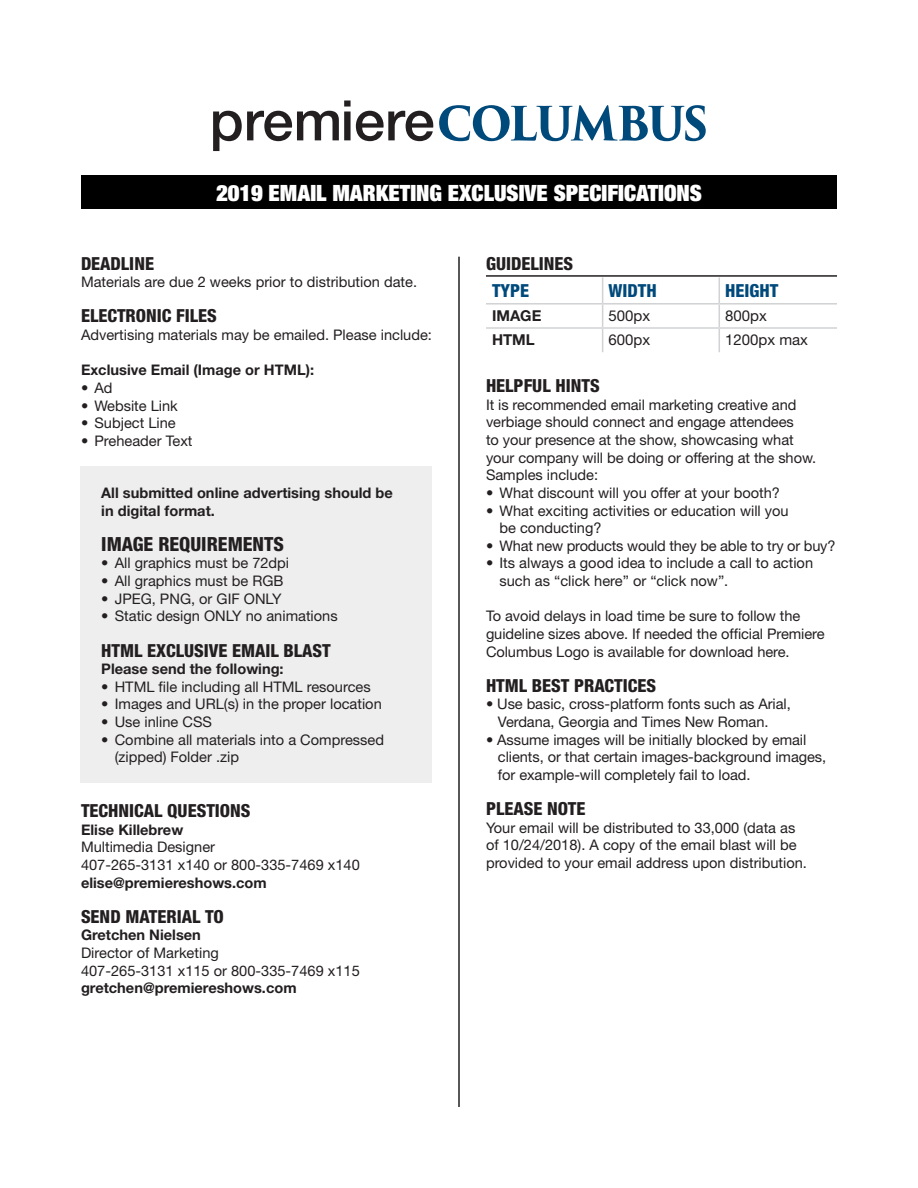
<style>
.page{position:relative;width:918px;height:1188px;background:#fff}
.page>*{position:absolute;margin:0;border:0;box-sizing:border-box;transform-origin:0 0}
.t1{font:900 condensed 22.5px "Helvetica Neue LT Pro";color:#fff}
.t2{font:800 condensed 19.5px "Helvetica Neue LT Pro";color:#231f20}
.t3{font:800 condensed 18px "Helvetica Neue LT Pro";color:#231f20}
.t4{font:800 condensed 18px "Helvetica Neue LT Pro";color:#00497b}
.t5{font:15px "Helvetica Neue LT Pro";color:#231f20}
.t6{font:700 15px "Helvetica Neue LT Pro";color:#231f20}
.t7{font:14.7px/17.7px "Helvetica Neue LT Pro";color:#231f20}
.t8{font:700 14.7px "Helvetica Neue LT Pro";color:#231f20}
.s1{font-weight:700}
</style>
<div class="page">
<div style="left:80px;top:466px;width:352px;height:317px;background:#eeeeef"></div>
<div style="left:81px;top:175px;width:756px;height:34px;background:#000"></div>
<hr style="left:486px;top:275px;width:351px;height:2px;background:#231f20">
<hr style="left:458px;top:257px;width:2px;height:850px;background:#231f20">
<svg style="left:213px;top:100px;width:493px;height:51px"></svg>
<hr style="left:486px;top:303px;width:117px;height:2px;background:#d1d2d4">
<hr style="left:603px;top:303px;width:116px;height:2px;background:#d1d2d4">
<hr style="left:719px;top:303px;width:118px;height:2px;background:#d1d2d4">
<hr style="left:486px;top:327px;width:117px;height:2px;background:#d1d2d4">
<hr style="left:603px;top:327px;width:116px;height:2px;background:#d1d2d4">
<svg style="left:602px;top:277px;width:1px;height:75px"></svg>
<hr style="left:719px;top:327px;width:118px;height:2px;background:#d1d2d4">
<svg style="left:719px;top:277px;width:1px;height:75px"></svg>
<p class="t1" style="left:216px;top:178px;width:487px">2019 EMAIL MARKETING EXCLUSIVE SPECIFICATIONS</p>
<p class="t3" style="left:81px;top:252px;width:75px">DEADLINE</p>
<p class="t7" style="left:81px;top:273px;width:338px">Materials are due 2 weeks prior to distribution date.</p>
<p class="t3" style="left:81px;top:305px;width:137px">ELECTRONIC FILES</p>
<p class="t7" style="left:81px;top:326px;width:352px">Advertising materials may be emailed. Please include:</p>
<p class="t8" style="left:81px;top:361px;width:235px">Exclusive Email (Image or HTML):</p>
<p class="t7" style="left:81px;top:378px;width:33px">• Ad</p>
<p class="t7" style="left:81px;top:396px;width:98px">• Website Link</p>
<p class="t7" style="left:81px;top:414px;width:96px">• Subject Line</p>
<p class="t7" style="left:81px;top:431px;width:113px">• Preheader Text</p>
<p class="t8" style="left:101px;top:483px;width:293px">All submitted online advertising should be</p>
<p class="t8" style="left:101px;top:501px;width:115px">in digital format.</p>
<p class="t2" style="left:101px;top:532px;width:184px">IMAGE REQUIREMENTS</p>
<p class="t7" style="left:101px;top:554px;width:189px">• All graphics must be 72dpi</p>
<p class="t7" style="left:101px;top:572px;width:184px">• All graphics must be RGB</p>
<p class="t7" style="left:101px;top:589px;width:182px">• JPEG, PNG, or GIF ONLY</p>
<p class="t7" style="left:101px;top:607px;width:238px">• Static design ONLY no animations</p>
<p class="t3" style="left:101px;top:639px;width:231px">HTML EXCLUSIVE EMAIL BLAST</p>
<p class="t8" style="left:101px;top:660px;width:184px">Please send the following:</p>
<p class="t7" style="left:101px;top:677px;width:271px">• HTML file including all HTML resources</p>
<p class="t7" style="left:101px;top:695px;width:282px">• Images and URL(s) in the proper location</p>
<p class="t7" style="left:101px;top:713px;width:112px">• Use inline CSS</p>
<p class="t7" style="left:101px;top:730px;width:284px">• Combine all materials into a Compressed</p>
<p class="t7" style="left:115px;top:748px;width:126px">(zipped) Folder .zip</p>
<p class="t3" style="left:81px;top:800px;width:171px">TECHNICAL QUESTIONS</p>
<p class="t7" style="left:81px;top:820px;width:136px"><span class="s1">Elise Killebrew<br></span>Multimedia Designer</p>
<p class="t7" style="left:81px;top:855px;width:280px">407-265-3131 x140 or 800-335-7469 x140</p>
<p class="t8" style="left:81px;top:873px;width:187px">elise@premiereshows.com</p>
<p class="t3" style="left:81px;top:905px;width:144px">SEND MATERIAL TO</p>
<p class="t8" style="left:81px;top:926px;width:121px">Gretchen Nielsen</p>
<p class="t7" style="left:81px;top:944px;width:139px">Director of Marketing</p>
<p class="t7" style="left:81px;top:961px;width:280px">407-265-3131 x115 or 800-335-7469 x115</p>
<p class="t8" style="left:81px;top:979px;width:217px">gretchen@premiereshows.com</p>
<p class="t3" style="left:486px;top:252px;width:89px">GUIDELINES</p>
<p class="t4" style="left:492px;top:280px;width:39px">TYPE</p>
<p class="t4" style="left:609px;top:280px;width:50px">WIDTH</p>
<p class="t4" style="left:725px;top:280px;width:55px">HEIGHT</p>
<p class="t6" style="left:492px;top:306px;width:51px">IMAGE</p>
<p class="t5" style="left:609px;top:307px;width:43px">500px</p>
<p class="t5" style="left:725px;top:307px;width:43px">800px</p>
<p class="t6" style="left:492px;top:331px;width:44px">HTML</p>
<p class="t5" style="left:609px;top:331px;width:43px">600px</p>
<p class="t5" style="left:725px;top:331px;width:84px">1200px max</p>
<p class="t3" style="left:486px;top:375px;width:115px">HELPFUL HINTS</p>
<p class="t7" style="left:486px;top:395px;width:332px">It is recommended email marketing creative and verbiage should connect and engage attendees<br>to your presence at the show, showcasing what your company will be doing or offering at the show.<br>Samples include:</p>
<p class="t7" style="left:486px;top:483px;width:296px">• What discount will you offer at your booth?</p>
<p class="t7" style="left:486px;top:501px;width:304px">• What exciting activities or education will you</p>
<p class="t7" style="left:500px;top:519px;width:104px">be conducting?</p>
<p class="t7" style="left:486px;top:536px;width:351px">• What new products would they be able to try or buy?</p>
<p class="t7" style="left:486px;top:554px;width:329px">• Its always a good idea to include a call to action</p>
<p class="t7" style="left:500px;top:572px;width:230px">such as “click here” or “click now”.</p>
<p class="t7" style="left:486px;top:607px;width:340px">To avoid delays in load time be sure to follow the guideline sizes above. If needed the official Premiere<br>Columbus Logo is available for download here.</p>
<p class="t3" style="left:486px;top:674px;width:172px">HTML BEST PRACTICES</p>
<p class="t7" style="left:486px;top:695px;width:306px">• Use basic, cross-platform fonts such as Arial,</p>
<p class="t7" style="left:498px;top:713px;width:272px">Verdana, Georgia and Times New Roman.</p>
<p class="t7" style="left:486px;top:730px;width:322px">• Assume images will be initially blocked by email</p>
<p class="t7" style="left:498px;top:748px;width:330px">clients, or that certain images-background images,</p>
<p class="t7" style="left:498px;top:765px;width:254px">for example-will completely fail to load.</p>
<p class="t3" style="left:486px;top:798px;width:101px">PLEASE NOTE</p>
<p class="t7" style="left:486px;top:818px;width:323px">Your email will be distributed to 33,000 (data as of 10/24/2018). A copy of the email blast will be provided to your email address upon distribution.</p>
</div>
